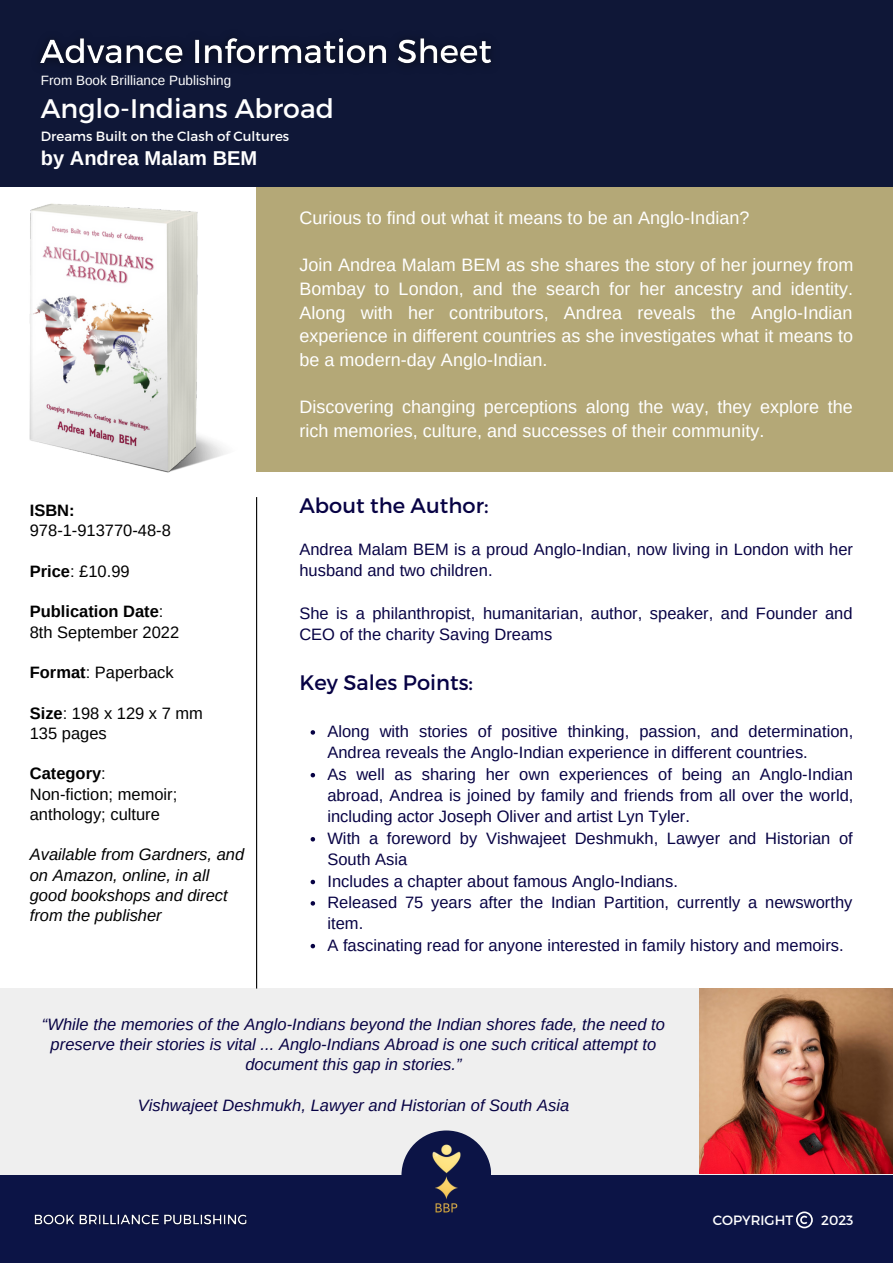
<style>
.page{position:relative;width:893px;height:1264px;background:#fff}
.page>*{position:absolute;margin:0;border:0;box-sizing:border-box;transform-origin:0 0}
.t1{font:26.85px "Montserrat";color:#fff}
.t2{font:21px "Montserrat";color:#070244}
.t3{font:700 20.1px "Arimo";color:#fff}
.t4{font:18px/23.5px "Arimo";color:#fff;text-align:justify}
.t5{font:16.5px/21.3px "Arimo";color:#070244}
.t6{font:italic 16.5px/20.2px "Arimo";color:#070244;text-align:center}
.t7{font:16.5px/20.2px "Arimo";color:#000}
.t8{font:italic 16.5px/20.2px "Arimo";color:#000}
.t9{font:700 16.5px "Arimo";color:#000}
.t10{font:13.5px "Arimo";color:#fff}
.t11{font:13.5px "Montserrat";color:#fff}
.t12{font:13.35px "Montserrat";color:#fff}
.s1{font-weight:700}
.s2{font-weight:400}
</style>
<div class="page">
<img style="left:29px;top:203px;width:197px;height:270px">
<div style="left:0;top:0;width:892px;height:186px;background:#0f1737"></div>
<div style="left:256px;top:187px;width:636px;height:284px;background:#b4a877"></div>
<div style="left:0;top:988px;width:892px;height:186px;background:#efefef"></div>
<div style="left:0;top:1175px;width:892px;height:87px;background:#0c1446"></div>
<img style="left:699px;top:988px;width:193px;height:185px">
<svg style="left:796px;top:1211px;width:16px;height:17px"></svg>
<hr style="left:256px;top:497px;width:1px;height:491px;background:#000">
<img style="left:390px;top:1130px;width:113px;height:83px">
<img style="left:40px;top:38px;width:451px;height:26px">
<img style="left:34px;top:1214px;width:213px;height:11px">
<svg style="left:310px;top:730px;width:5px;height:4px"></svg>
<svg style="left:310px;top:773px;width:5px;height:4px"></svg>
<svg style="left:310px;top:837px;width:5px;height:4px"></svg>
<svg style="left:310px;top:879px;width:5px;height:5px"></svg>
<svg style="left:310px;top:901px;width:5px;height:4px"></svg>
<svg style="left:310px;top:943px;width:5px;height:5px"></svg>
<p class="t10" style="left:41px;top:73px;width:192px">From Book Brilliance Publishing</p>
<p class="t1" style="left:41px;top:91px;width:294px">Anglo-Indians Abroad</p>
<p class="t12" style="left:41px;top:127px;width:250px">Dreams Built on the Clash of Cultures</p>
<p class="t3" style="left:41px;top:147px;width:218px">by Andrea Malam BEM</p>
<p class="t9" style="left:30px;top:501px;width:46px">ISBN:</p>
<p class="t7" style="left:30px;top:520px;width:143px">978-1-913770-48-8</p>
<p class="t7" style="left:30px;top:561px;width:101px"><span class="s1">Price</span>: £10.99</p>
<p class="t9" style="left:30px;top:602px;width:135px">Publication Date<span class="s2">:</span></p>
<p class="t7" style="left:30px;top:621px;width:151px">8th September 2022</p>
<p class="t7" style="left:30px;top:662px;width:145px"><span class="s1">Format</span>: Paperback</p>
<p class="t7" style="left:30px;top:702px;width:175px"><span class="s1">Size</span>: 198 x 129 x 7 mm</p>
<p class="t7" style="left:30px;top:723px;width:78px">135 pages</p>
<p class="t9" style="left:30px;top:764px;width:77px">Category<span class="s2">:</span></p>
<p class="t7" style="left:30px;top:783px;width:149px">Non-fiction; memoir; anthology; culture</p>
<p class="t8" style="left:30px;top:844px;width:216px">Available from Gardners, and on Amazon, online, in all good bookshops and direct from the publisher</p>
<p class="t4" style="left:299px;top:206px;width:451px">Curious to find out what it means to be an Anglo-Indian?</p>
<p class="t4" style="left:299px;top:253px;width:555px">Join Andrea Malam BEM as she shares the story of her journey from Bombay to London, and the search for her ancestry and identity.<br>Along with her contributors, Andrea reveals the Anglo-Indian experience in different countries as she investigates what it means to be a modern-day Anglo-Indian.</p>
<p class="t4" style="left:299px;top:395px;width:555px">Discovering changing perceptions along the way, they explore the rich memories, culture, and successes of their community.</p>
<p class="t2" style="left:299px;top:492px;width:191px">About the Author:</p>
<p class="t5" style="left:299px;top:538px;width:555px">Andrea Malam BEM is a proud Anglo-Indian, now living in London with her husband and two children.</p>
<p class="t5" style="left:299px;top:602px;width:554px">She is a philanthropist, humanitarian, author, speaker, and Founder and<br>CEO of the charity Saving Dreams</p>
<p class="t2" style="left:299px;top:668px;width:175px">Key Sales Points:</p>
<p class="t5" style="left:327px;top:720px;width:527px">Along with stories of positive thinking, passion, and determination,<br>Andrea reveals the Anglo-Indian experience in different countries.</p>
<p class="t5" style="left:327px;top:763px;width:527px;text-align:justify">As well as sharing her own experiences of being an Anglo-Indian abroad, Andrea is joined by family and friends from all over the world, including actor Joseph Oliver and artist Lyn Tyler.</p>
<p class="t5" style="left:327px;top:827px;width:527px">With a foreword by Vishwajeet Deshmukh, Lawyer and Historian of<br>South Asia</p>
<p class="t5" style="left:327px;top:870px;width:352px">Includes a chapter about famous Anglo-Indians.</p>
<p class="t5" style="left:327px;top:891px;width:526px">Released 75 years after the Indian Partition, currently a newsworthy item.</p>
<p class="t5" style="left:327px;top:934px;width:517px">A fascinating read for anyone interested in family history and memoirs.</p>
<p class="t6" style="left:42px;top:1014px;width:624px">“While the memories of the Anglo-Indians beyond the Indian shores fade, the need to preserve their stories is vital ... Anglo-Indians Abroad is one such critical attempt to document this gap in stories.”</p>
<p class="t6" style="left:138px;top:1095px;width:433px">Vishwajeet Deshmukh, Lawyer and Historian of South Asia</p>
<p class="t11" style="left:712px;top:1211px;width:82px">COPYRIGHT</p>
<p class="t11" style="left:821px;top:1211px;width:34px">2023</p>
</div>
